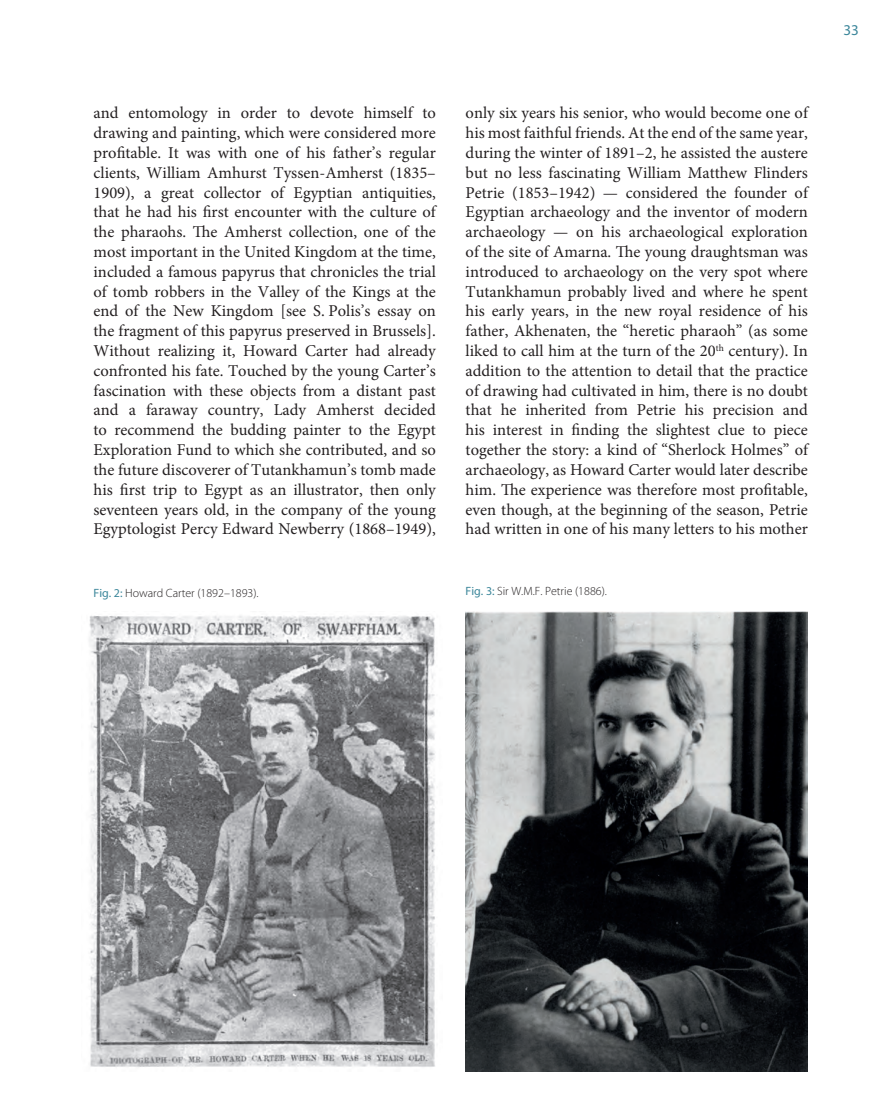
<style>
.page{position:relative;width:893px;height:1106px;background:#fff}
.page>*{position:absolute;margin:0;border:0;box-sizing:border-box;transform-origin:0 0}
.t1{font:16.5px/19.8px "Minion Pro";letter-spacing:.075em;color:#231f20}
.t2{font:16.5px/19.8px "Minion Pro";color:#231f20}
.t3{font:15px "Myriad Pro";color:#3b869a}
.t4{font:300 12px "Myriad Pro";color:#231f20}
.s1{font-weight:400;color:#3b869a}
</style>
<div class="page">
<img style="left:466px;top:611px;width:342px;height:460px">
<img style="left:89px;top:615px;width:346px;height:452px">
<p class="t2" style="left:94px;top:103px;width:345px">and entomology in order to devote himself to drawing and painting, which were considered more profitable. It was with one of his father’s regular clients, William Amhurst Tyssen-Amherst (1835– 1909), a great collector of Egyptian antiquities, that he had his first encounter with the culture of the pharaohs. The Amherst collection, one of the most important in the United Kingdom at the time, included a famous papyrus that chronicles the trial of tomb robbers in the Valley of the Kings at the end of the New Kingdom [see S. Polis’s essay on the fragment of this papyrus preserved in Brussels].<br>Without realizing it, Howard Carter had already confronted his fate. Touched by the young Carter’s fascination with these objects from a distant past and a faraway country, Lady Amherst decided to recommend the budding painter to the Egypt Exploration Fund to which she contributed, and so the future discoverer of Tutankhamun’s tomb made his first trip to Egypt as an illustrator, then only seventeen years old, in the company of the young Egyptologist Percy Edward Newberry (1868–1949),</p>
<p class="t1" style="left:466px;top:103px;width:345px">only six years his senior, who would become one of his most faithful friends. At the end of the same year, during the winter of 1891–2, he assisted the austere but no less fascinating William Matthew Flinders Petrie (1853–1942) — considered the founder of Egyptian archaeology and the inventor of modern archaeology — on his archaeological exploration of the site of Amarna. The young draughtsman was introduced to archaeology on the very spot where Tutankhamun probably lived and where he spent his early years, in the new royal residence of his father, Akhenaten, the “heretic pharaoh” (as some liked to call him at the turn of the 20<sup>th</sup> century). In addition to the attention to detail that the practice of drawing had cultivated in him, there is no doubt that he inherited from Petrie his precision and his interest in finding the slightest clue to piece together the story: a kind of “Sherlock Holmes” of archaeology, as Howard Carter would later describe him. The experience was therefore most profitable, even though, at the beginning of the season, Petrie had written in one of his many letters to his mother</p>
<p class="t4" style="left:94px;top:585px;width:167px"><span class="s1">Fig. 2:</span> Howard Carter (1892–1893).</p>
<p class="t4" style="left:466px;top:583px;width:143px"><span class="s1">Fig. 3:</span> Sir W.M.F. Petrie (1886).</p>
<p class="t3" style="left:844px;top:20px;width:17px">33</p>
</div>
